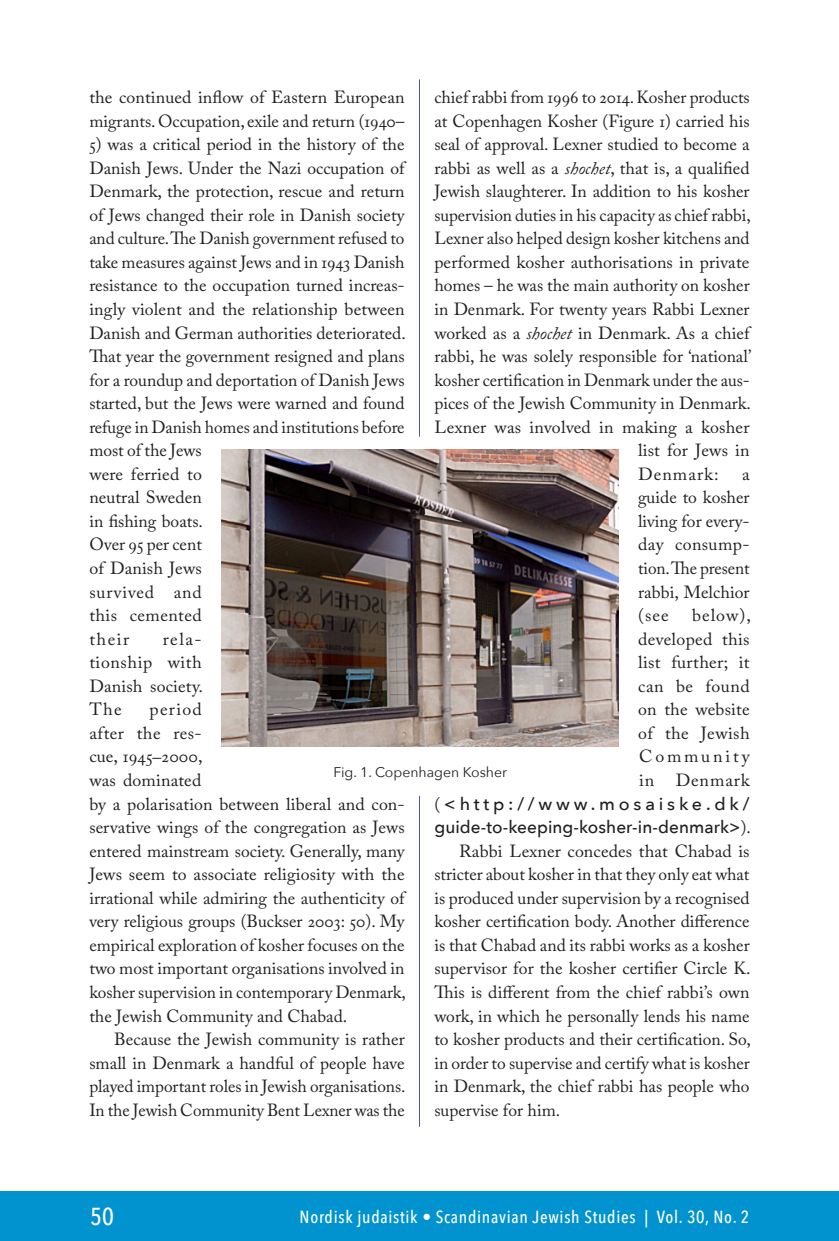
<style>
.page{position:relative;width:839px;height:1241px;background:#fff}
.page>*{position:absolute;margin:0;border:0;box-sizing:border-box;transform-origin:0 0}
.t1{font:500 24.5px "Avenir Next Condensed";color:#fff}
.Body{font:17.5px/23.6px "Adobe Caslon Pro";color:#231f20;text-align:justify}
.Body-2{font:17.5px/23.4px "Adobe Caslon Pro";letter-spacing:.025em;color:#231f20;text-align:right}
.t2{font:500 17.5px "Avenir Next Condensed";letter-spacing:.04em;color:#fff}
.t3{font:14px "Avenir Next";color:#231f20}
.s1{font-style:italic}
.s2{font-family:"Avenir Next";font-weight:500}
</style>
<div class="page">
<div style="left:0;top:1191px;width:838px;height:49px;background:#0093d0"></div>
<hr style="left:419px;top:79px;width:1px;height:357px;background:#4b5aa8">
<hr style="left:419px;top:795px;width:1px;height:331px;background:#4b5aa8">
<img style="left:221px;top:449px;width:397px;height:297px">
<p class="Body" style="left:89px;top:85px;width:317px">the continued inflow of Eastern European migrants. Occupation, exile and return (1940–</p>
<p class="Body" style="left:89px;top:132px;width:318px;text-align:left">5) was a critical period in the history of the<br>Danish Jews. Under the Nazi occupation of<br>Denmark, the protection, rescue and return of Jews changed their role in Danish society and culture. The Danish government refused to take measures against Jews and in 1943 Danish resistance to the occupation turned increas&shy;ingly violent and the relationship between<br>Danish and German authorities deteriorated.<br>That year the government resigned and plans for a roundup and deportation of Danish Jews started, but the Jews were warned and found refuge in Danish homes and institutions before most of the Jews<br>were ferried to<br>neutral Sweden<br>in fishing boats.<br>Over 95 per cent<br>of Danish Jews<br>survived and<br>this cemented<br>their</p>
<p class="Body" style="left:434px;top:85px;width:317px">chief rabbi from 1996 to 2014. Kosher products</p>
<p class="Body" style="left:434px;top:109px;width:316px">at Copenhagen Kosher (Figure 1) carried his</p>
<p class="Body" style="left:434px;top:132px;width:317px">seal of approval. Lexner studied to become a</p>
<p class="Body" style="left:434px;top:156px;width:316px">rabbi as well as a <span class="s1">shochet</span>, that is, a qualified</p>
<p class="Body" style="left:434px;top:179px;width:317px">Jewish slaughterer. In addition to his kosher</p>
<p class="Body" style="left:434px;top:203px;width:318px">supervision duties in his capacity as chief rabbi,</p>
<p class="Body" style="left:434px;top:226px;width:317px">Lexner also helped design kosher kitchens and</p>
<p class="Body" style="left:434px;top:250px;width:316px">performed kosher authorisations in private</p>
<p class="Body" style="left:434px;top:273px;width:317px">homes – he was the main authority on kosher</p>
<p class="Body" style="left:434px;top:297px;width:316px">in Denmark. For twenty years Rabbi Lexner</p>
<p class="Body" style="left:434px;top:320px;width:316px">worked as a <span class="s1">shochet</span> in Denmark. As a chief</p>
<p class="Body" style="left:434px;top:344px;width:318px">rabbi, he was solely responsible for ‘national’</p>
<p class="Body" style="left:434px;top:368px;width:317px">kosher certification in Denmark under the aus-</p>
<p class="Body" style="left:434px;top:391px;width:318px">pices of the Jewish Community in Denmark.</p>
<p class="Body" style="left:434px;top:415px;width:316px">Lexner was involved in making a kosher</p>
<p class="Body" style="left:638px;top:438px;width:113px">list for Jews in</p>
<p class="Body" style="left:638px;top:462px;width:82px">Denmark:</p>
<p class="Body" style="left:638px;top:462px;width:113px;text-indent:104px">a guide to kosher living for every&shy;day consump&shy;tion. The present rabbi, Melchior (see</p>
<p class="Body-2" style="left:434px;top:603px;width:318px">below),<br>developed this<br>list further; it<br>can be found<br>on the website<br>of the Jewish<br>Community<br>in Denmark (<span class="s2">&lt;http://www.mosaiske.dk/ guide-to-keeping-kosher-in-denmark&gt;</span>).</p>
<p class="Body" style="left:434px;top:838px;width:318px;text-indent:25px">Rabbi Lexner concedes that Chabad is stricter about kosher in that they only eat what is produced under supervision by a recognised kosher certification body. Another difference is that Chabad and its rabbi works as a kosher supervisor for the kosher certifier Circle K.<br>This is different from the chief rabbi’s own work, in which he personally lends his name to kosher products and their certification. So, in order to supervise and certify what is kosher in Denmark, the chief rabbi has people who supervise for him.</p>
<p class="Body" style="left:89px;top:626px;width:115px;text-indent:73px">rela&shy;tionship with Danish society.<br>The</p>
<p class="Body" style="left:89px;top:697px;width:318px;text-align:left;text-indent:60px">period<br>after the res-<br>cue, 1945–2000,<br>was dominated<br>by a polarisation between liberal and con&shy;servative wings of the congregation as Jews entered mainstream society. Generally, many Jews seem to associate religiosity with the irrational while admiring the authenticity of very religious groups (Buckser 2003: 50). My empirical exploration of kosher focuses on the two most important organisations involved in kosher supervision in contemporary Denmark, the Jewish Community and Chabad.</p>
<p class="Body" style="left:89px;top:1027px;width:318px;text-indent:25px">Because the Jewish community is rather small in Denmark a handful of people have played important roles in Jewish organisations.<br>In the Jewish Community Bent Lexner was the</p>
<p class="t3" style="left:333px;top:764px;width:175px">Fig. 1. Copenhagen Kosher</p>
<p class="t1" style="left:90px;top:1201px;width:25px">50</p>
<p class="t2" style="left:299px;top:1205px;width:451px">Nordisk judaistik • Scandinavian Jewish Studies | Vol. 30, No. 2</p>
</div>
